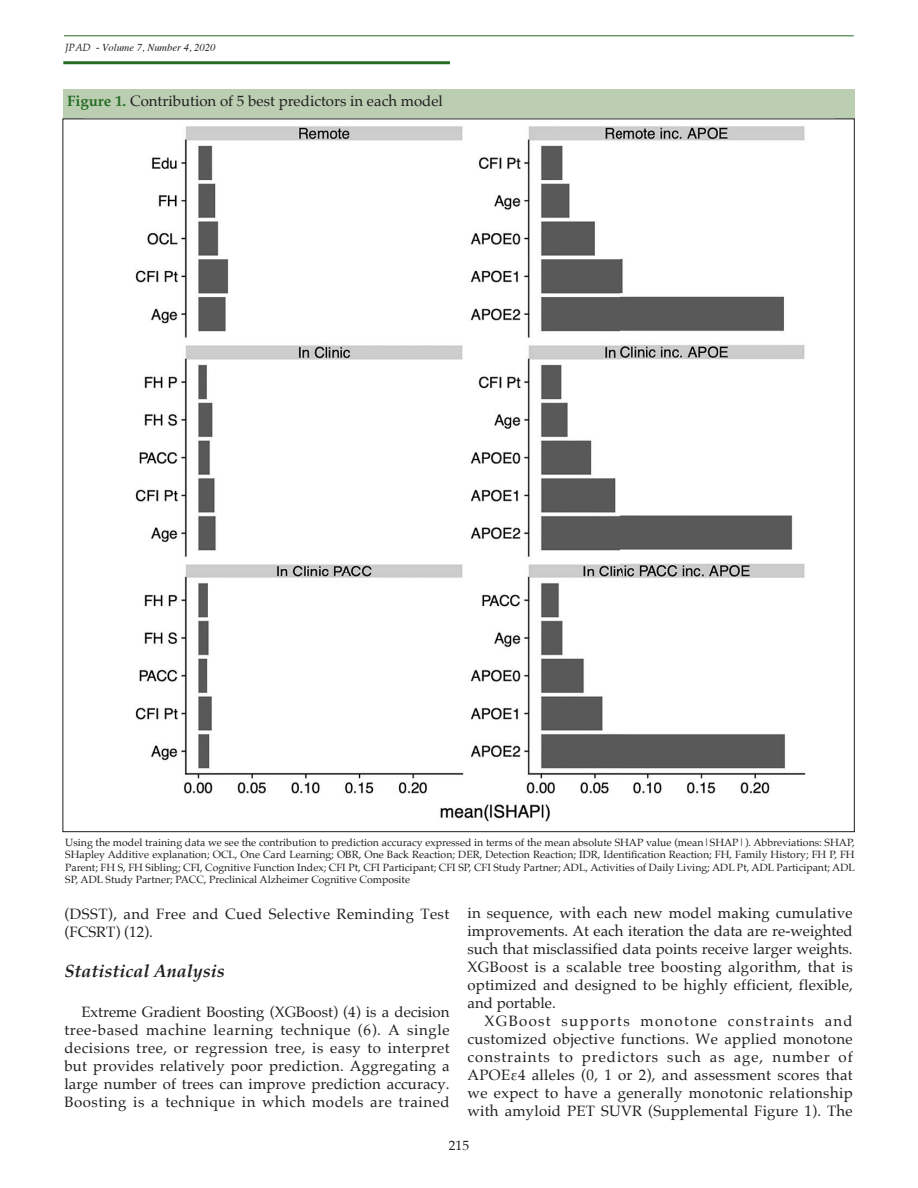
<style>
.page{position:relative;width:918px;height:1188px;background:#fff}
.page>*{position:absolute;margin:0;border:0;box-sizing:border-box;transform-origin:0 0}
.t1{font:italic 700 18px "Palatino";color:#1d1e1f}
.t2{font:15px/18px "Palatino";letter-spacing:.015em;color:#1d1e1f;text-align:justify}
.t3{font:13.5px "Palatino";color:#1d1e1f}
.t4{font:10.5px/12.6px "Palatino";color:#1d1e1f;text-align:justify}
.t5{font:italic 10.5px "Times";color:#1d1e1f}
.s1{font-family:"Palatino"}
.s2{font-weight:700;color:#246c24}
</style>
<div class="page">
<div style="left:63px;top:89px;width:791px;height:30px;background:#bcceb1"></div>
<img style="left:135px;top:126px;width:671px;height:696px">
<hr style="left:64px;top:36px;width:790px;height:1px;background:#246c24">
<hr style="left:63px;top:61px;width:387px;height:3px;background:#246c24">
<p class="t5" style="left:65px;top:39px;width:152px"><span class="s1">JPAD -</span> Volume 7, Number 4, 2020</p>
<p class="t2" style="left:67px;top:92px;width:377px"><span class="s2">Figure 1.</span> Contribution of 5 best predictors in each model</p>
<p class="t4" style="left:65px;top:836px;width:791px">Using the model training data we see the contribution to prediction accuracy expressed in terms of the mean absolute SHAP value (mean|SHAP|). Abbreviations: SHAP, SHapley Additive explanation; OCL, One Card Learning; OBR, One Back Reaction; DER, Detection Reaction; IDR, Identification Reaction; FH, Family History; FH P, FH Parent; FH S, FH Sibling; CFI, Cognitive Function Index; CFI Pt, CFI Participant; CFI SP, CFI Study Partner; ADL, Activities of Daily Living; ADL Pt, ADL Participant; ADL SP, ADL Study Partner; PACC, Preclinical Alzheimer Cognitive Composite</p>
<p class="t2" style="left:64px;top:905px;width:386px">(DSST), and Free and Cued Selective Reminding Test (FCSRT) (12).</p>
<p class="t1" style="left:64px;top:956px;width:162px">Statistical Analysis</p>
<p class="t2" style="left:64px;top:1002px;width:387px;text-indent:17px">Extreme Gradient Boosting (XGBoost) (4) is a decision tree-based machine learning technique (6). A single decisions tree, or regression tree, is easy to interpret but provides relatively poor prediction. Aggregating a large number of trees can improve prediction accuracy.<br>Boosting is a technique in which models are trained</p>
<p class="t2" style="left:468px;top:904px;width:387px">in sequence, with each new model making cumulative improvements. At each iteration the data are re-weighted such that misclassified data points receive larger weights.<br>XGBoost is a scalable tree boosting algorithm, that is optimized and designed to be highly efficient, flexible, and portable.</p>
<p class="t2" style="left:468px;top:1012px;width:387px;text-indent:17px">XGBoost supports monotone constraints and customized objective functions. We applied monotone constraints to predictors such as age, number of APOEε4 alleles (0, 1 or 2), and assessment scores that we expect to have a generally monotonic relationship with amyloid PET SUVR (Supplemental Figure 1). The</p>
<p class="t3" style="left:449px;top:1134px;width:22px">215</p>
</div>
